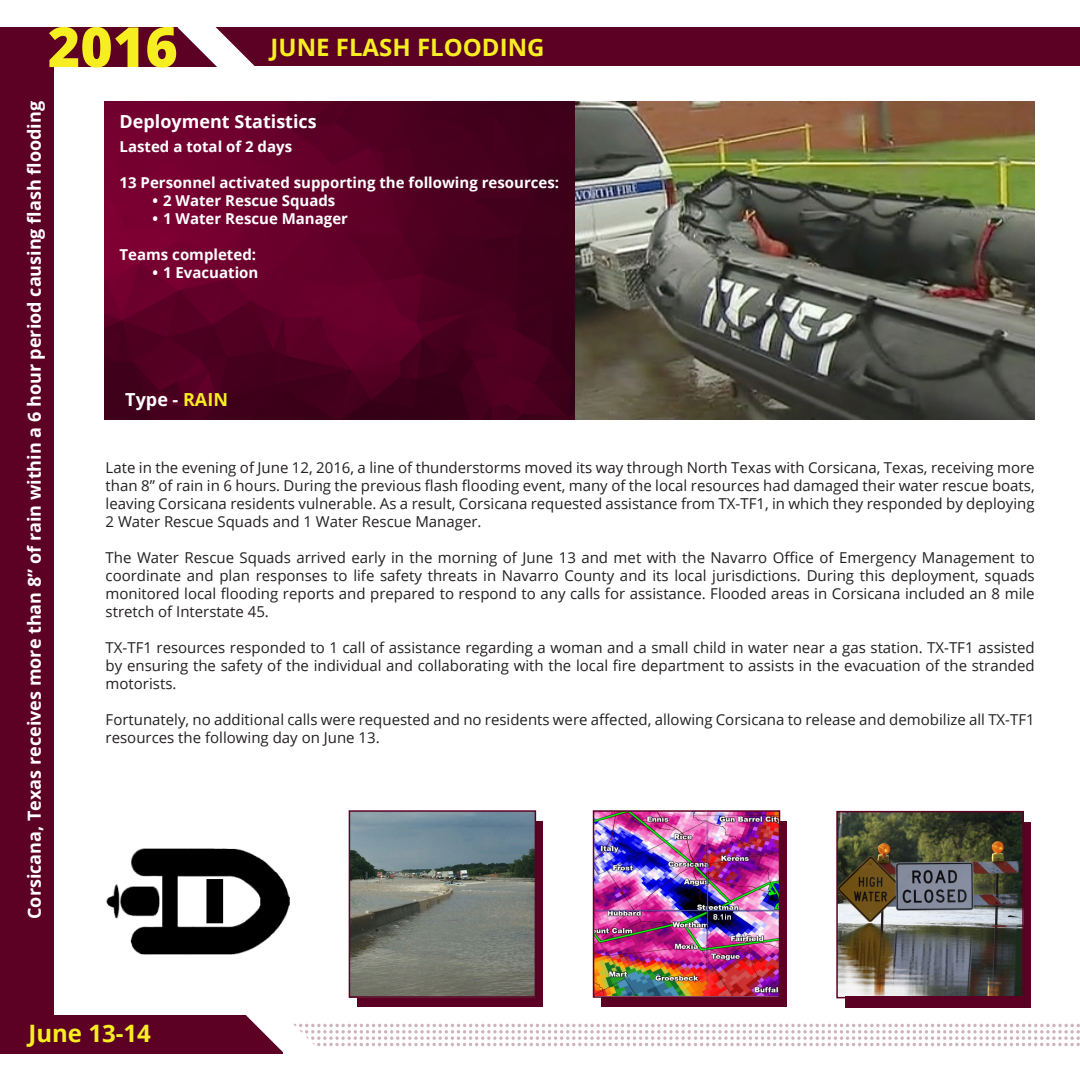
<style>
.page{position:relative;width:1080px;height:1080px;background:#fff}
.page>*{position:absolute;margin:0;border:0;box-sizing:border-box;transform-origin:0 0}
.t1{font:800 55.5px "Open Sans";color:#f7ee22}
.t2{font:700 24px "Open Sans";color:#f7ee22}
.t3{font:700 18px "Open Sans";color:#fff}
.Body_Paragraphs{font:15px/18px "Open Sans";color:#231f20;text-align:justify}
.t4{font:700 15px "Open Sans";color:#fff}
.s1{color:#f7ee22}
</style>
<div class="page">
<div style="left:0;top:56px;width:54px;height:975px;background:#5c0024"></div>
<div style="left:162px;top:27px;width:918px;height:39px;background:#5c0024"></div>
<div style="left:0;top:27px;width:219px;height:40px;background:#5c0024"></div>
<svg style="left:178px;top:27px;width:77px;height:40px"></svg>
<div style="left:0;top:1015px;width:283px;height:39px;background:#5c0024"></div>
<svg style="left:246px;top:995px;width:834px;height:57px"></svg>
<img style="left:105px;top:101px;width:930px;height:319px">
<div style="left:357px;top:821px;width:186px;height:186px;background:#5c0024"></div>
<img style="left:352px;top:813px;width:181px;height:182px">
<div style="left:349px;top:810px;width:187px;height:188px;border:2px solid #5c0024"></div>
<div style="left:601px;top:821px;width:186px;height:186px;background:#5c0024"></div>
<img style="left:596px;top:813px;width:181px;height:182px">
<div style="left:593px;top:810px;width:187px;height:188px;border:2px solid #5c0024"></div>
<div style="left:845px;top:822px;width:186px;height:186px;background:#5c0024"></div>
<img style="left:839px;top:814px;width:182px;height:181px">
<div style="left:836px;top:811px;width:188px;height:187px;border:2px solid #5c0024"></div>
<img style="left:106px;top:848px;width:184px;height:107px">
<p class="t1" style="left:48px;top:5px;width:132px">2016</p>
<p class="t2" style="left:271px;top:30px;width:275px">JUNE FLASH FLOODING</p>
<p class="t3" style="left:22px;top:919px;width:819px;rotate:-90deg">Corsicana, Texas receives more than 8” of rain within a 6 hour period causing flash flooding</p>
<p class="t3" style="left:120px;top:109px;width:199px">Deployment Statistics</p>
<p class="t4" style="left:120px;top:136px;width:174px">Lasted a total of 2 days</p>
<p class="t4" style="left:120px;top:172px;width:441px">13 Personnel activated supporting the following resources:</p>
<p class="t4" style="left:153px;top:190px;width:184px">• 2 Water Rescue Squads</p>
<p class="t4" style="left:153px;top:208px;width:197px">• 1 Water Rescue Manager</p>
<p class="t4" style="left:120px;top:244px;width:138px">Teams completed:</p>
<p class="t4" style="left:153px;top:262px;width:107px">• 1 Evacuation</p>
<p class="t3" style="left:125px;top:387px;width:104px">Type - <span class="s1">RAIN</span></p>
<p class="Body_Paragraphs" style="left:106px;top:459px;width:931px">Late in the evening of June 12, 2016, a line of thunderstorms moved its way through North Texas with Corsicana, Texas, receiving more than 8” of rain in 6 hours. During the previous flash flooding event, many of the local resources had damaged their water rescue boats, leaving Corsicana residents vulnerable. As a result, Corsicana requested assistance from TX-TF1, in which they responded by deploying 2 Water Rescue Squads and 1 Water Rescue Manager.</p>
<p class="Body_Paragraphs" style="left:106px;top:549px;width:931px">The Water Rescue Squads arrived early in the morning of June 13 and met with the Navarro Office of Emergency Management to coordinate and plan responses to life safety threats in Navarro County and its local jurisdictions. During this deployment, squads monitored local flooding reports and prepared to respond to any calls for assistance. Flooded areas in Corsicana included an 8 mile stretch of Interstate 45.</p>
<p class="Body_Paragraphs" style="left:106px;top:639px;width:931px">TX-TF1 resources responded to 1 call of assistance regarding a woman and a small child in water near a gas station. TX-TF1 assisted by ensuring the safety of the individual and collaborating with the local fire department to assists in the evacuation of the stranded motorists.</p>
<p class="Body_Paragraphs" style="left:106px;top:711px;width:931px">Fortunately, no additional calls were requested and no residents were affected, allowing Corsicana to release and demobilize all TX-TF1 resources the following day on June 13.</p>
<p class="t2" style="left:28px;top:1016px;width:124px">June 13-14</p>
</div>
